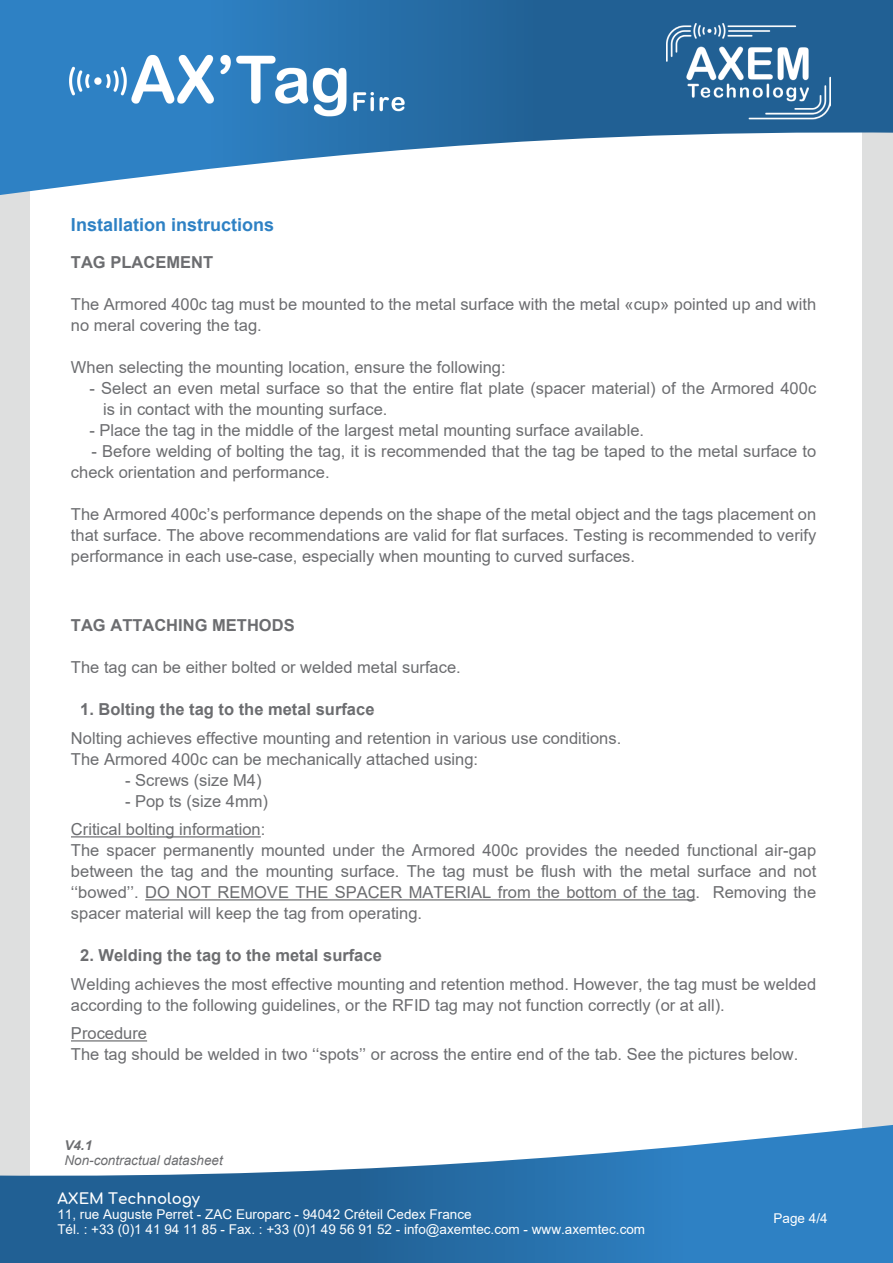
<style>
.page{position:relative;width:893px;height:1263px;background:#fff}
.page>*{position:absolute;margin:0;border:0;box-sizing:border-box;transform-origin:0 0}
.t1{font:700 18px "Arial";color:#2e81c4}
.t2{font:16.5px/21px "Arial";color:#6c6d70}
.t3{font:700 16.5px "Arial";color:#6c6d70}
.t4{font:700 15px "Comfortaa";color:#fff}
.t5{font:13.5px/15px "Arial";color:#fff}
.t6{font:italic 13.5px "Arial";color:#6c6d70}
.t7{font:italic 700 13.5px "Arial";color:#6c6d70}
</style>
<div class="page">
<div style="left:0;top:64px;width:893px;height:1199px;background:#dedfdf"></div>
<div style="left:31px;top:71px;width:831px;height:1137px;background:#fff"></div>
<svg style="left:0;top:0;width:893px;height:198px"></svg>
<svg style="left:0;top:1123px;width:893px;height:140px"></svg>
<img style="left:666px;top:24px;width:165px;height:95px">
<img style="left:69px;top:46px;width:339px;height:70px">
<hr style="left:71px;top:836px;width:190px;height:1px;background:#6c6d70">
<hr style="left:145px;top:899px;width:550px;height:1px;background:#6c6d70">
<hr style="left:71px;top:1040px;width:76px;height:1px;background:#6c6d70">
<p class="t1" style="left:71px;top:212px;width:205px">Installation instructions</p>
<p class="t3" style="left:71px;top:251px;width:144px">TAG PLACEMENT</p>
<p class="t2" style="left:71px;top:294px;width:747px">The Armored 400c tag must be mounted to the metal surface with the metal «cup» pointed up and with no meral covering the tag.</p>
<p class="t2" style="left:71px;top:357px;width:436px">When selecting the mounting location, ensure the following:</p>
<p class="t2" style="left:103px;top:378px;width:715px;text-indent:-14px">- Select an even metal surface so that the entire flat plate (spacer material) of the Armored 400c is in contact with the mounting surface.</p>
<p class="t2" style="left:89px;top:420px;width:556px">- Place the tag in the middle of the largest metal mounting surface available.</p>
<p class="t2" style="left:71px;top:441px;width:747px;text-indent:21px">- Before welding of bolting the tag, it is recommended that the tag be taped to the metal surface to check orientation and performance.</p>
<p class="t2" style="left:71px;top:504px;width:747px;text-align:justify">The Armored 400c’s performance depends on the shape of the metal object and the tags placement on that surface. The above recommendations are valid for flat surfaces. Testing is recommended to verify performance in each use-case, especially when mounting to curved surfaces.</p>
<p class="t3" style="left:71px;top:614px;width:225px">TAG ATTACHING METHODS</p>
<p class="t2" style="left:71px;top:657px;width:391px">The tag can be either bolted or welded metal surface.</p>
<p class="t3" style="left:80px;top:698px;width:296px">1. Bolting the tag to the metal surface</p>
<p class="t2" style="left:71px;top:727px;width:552px">Nolting achieves effective mounting and retention in various use conditions.<br>The Armored 400c can be mechanically attached using:</p>
<p class="t2" style="left:125px;top:769px;width:138px">- Screws (size M4)</p>
<p class="t2" style="left:71px;top:786px;width:199px;line-height:28.5px;text-align:right">- Pop ts (size 4mm)<br>Critical bolting information:</p>
<p class="t2" style="left:71px;top:840px;width:747px;text-align:justify">The spacer permanently mounted under the Armored 400c provides the needed functional air-gap between the tag and the mounting surface. The tag must be flush with the metal surface and not ‘‘bowed’’. DO NOT REMOVE THE SPACER MATERIAL from the bottom of the tag. Removing the spacer material will keep the tag from operating.</p>
<p class="t3" style="left:80px;top:944px;width:303px">2. Welding the tag to the metal surface</p>
<p class="t2" style="left:71px;top:973px;width:747px">Welding achieves the most effective mounting and retention method. However, the tag must be welded according to the following guidelines, or the RFID tag may not function correctly (or at all).</p>
<p class="t2" style="left:71px;top:1023px;width:729px">Procedure<br>The tag should be welded in two ‘‘spots’’ or across the entire end of the tab. See the pictures below.</p>
<p class="t7" style="left:64px;top:1136px;width:29px">V4.1</p>
<p class="t6" style="left:64px;top:1151px;width:160px">Non-contractual datasheet</p>
<p class="t7" style="left:64px;top:1143px;width:29px">V2.0</p>
<p class="t6" style="left:64px;top:1158px;width:164px">Non-contractual data sheet</p>
<p class="t4" style="left:57px;top:1185px;width:144px">AXEM Technology</p>
<p class="t5" style="left:57px;top:1207px;width:589px">11, rue Auguste Perret - ZAC Europarc - 94042 Créteil Cedex France<br>Tél. : +33 (0)1 41 94 11 85 - Fax. : +33 (0)1 49 56 91 52 - info@axemtec.com - www.axemtec.com</p>
<p class="t5" style="left:774px;top:1211px;width:56px">Page 4/4</p>
</div>
